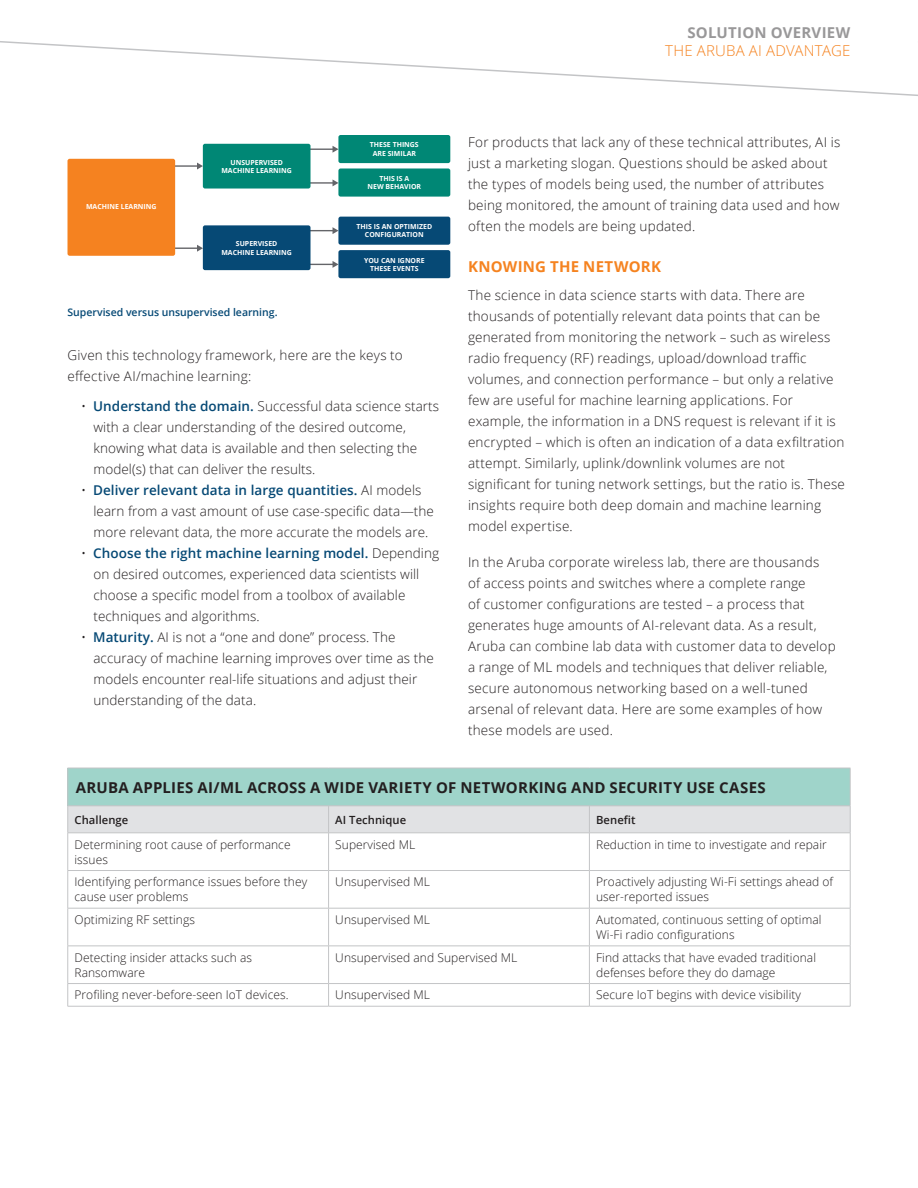
<style>
.page{position:relative;width:918px;height:1188px;background:#fff}
.page>*{position:absolute;margin:0;border:0;box-sizing:border-box;transform-origin:0 0}
.t1{font:700 15px "Open Sans";letter-spacing:.015em;color:#231f20}
.t2{font:300 15px "Open Sans";letter-spacing:.01em;color:#f58320}
.t3{font:700 15px "Open Sans";letter-spacing:.015em;color:#f58320}
.t4{font:700 15px "Open Sans";letter-spacing:.015em;color:#999899}
.t5{font:300 13.5px/21px "Open Sans";letter-spacing:.015em;color:#231f20}
.t6{font:300 12px/15px "Open Sans";letter-spacing:.005em;color:#231f20}
.t7{font:600 11.25px "Open Sans";letter-spacing:.005em;color:#231f20}
.t8{font:600 10.5px "Open Sans";color:#064975}
.t9{font:700 6.9px/8.4px "Open Sans";color:#fff;text-align:center}
.s1{font-weight:600;color:#064975}
</style>
<div class="page">
<svg style="left:0;top:41px;width:916px;height:55px"></svg>
<hr style="left:281px;top:149px;width:53px;height:1px;background:#646569">
<svg style="left:333px;top:146px;width:5px;height:7px"></svg>
<hr style="left:281px;top:182px;width:53px;height:2px;background:#646569">
<svg style="left:333px;top:180px;width:5px;height:6px"></svg>
<hr style="left:146px;top:165px;width:52px;height:2px;background:#646569">
<svg style="left:197px;top:163px;width:6px;height:7px"></svg>
<hr style="left:146px;top:248px;width:52px;height:1px;background:#646569">
<svg style="left:197px;top:245px;width:6px;height:7px"></svg>
<hr style="left:281px;top:230px;width:53px;height:1px;background:#646569">
<svg style="left:333px;top:227px;width:5px;height:7px"></svg>
<hr style="left:281px;top:264px;width:53px;height:1px;background:#646569">
<svg style="left:333px;top:261px;width:5px;height:7px"></svg>
<div style="left:68px;top:159px;width:107px;height:97px;background:#f58220;border-radius:2px"></div>
<div style="left:203px;top:225px;width:108px;height:45px;background:#064975;border-radius:2px"></div>
<div style="left:203px;top:144px;width:108px;height:45px;background:#008775;border-radius:2px"></div>
<div style="left:338px;top:217px;width:112px;height:28px;background:#064975;border-radius:2px"></div>
<div style="left:338px;top:250px;width:112px;height:28px;background:#064975;border-radius:2px"></div>
<div style="left:338px;top:135px;width:112px;height:28px;background:#008775;border-radius:2px"></div>
<div style="left:338px;top:168px;width:112px;height:29px;background:#008775;border-radius:2px"></div>
<div style="left:68px;top:768px;width:782px;height:38px;background:#9fd4ca"></div>
<hr style="left:68px;top:768px;width:261px;height:1px;background:#c3c4c6">
<hr style="left:67px;top:768px;width:1px;height:38px;background:#c3c4c6">
<hr style="left:329px;top:768px;width:260px;height:1px;background:#c3c4c6">
<hr style="left:589px;top:768px;width:261px;height:1px;background:#c3c4c6">
<hr style="left:850px;top:768px;width:1px;height:38px;background:#c3c4c6">
<hr style="left:67px;top:833px;width:1px;height:37px;background:#c3c4c6">
<hr style="left:328px;top:833px;width:1px;height:37px;background:#c3c4c6">
<hr style="left:589px;top:833px;width:1px;height:37px;background:#c3c4c6">
<hr style="left:850px;top:833px;width:1px;height:37px;background:#c3c4c6">
<hr style="left:67px;top:871px;width:1px;height:37px;background:#c3c4c6">
<hr style="left:328px;top:871px;width:1px;height:37px;background:#c3c4c6">
<hr style="left:589px;top:871px;width:1px;height:37px;background:#c3c4c6">
<hr style="left:850px;top:871px;width:1px;height:37px;background:#c3c4c6">
<hr style="left:67px;top:908px;width:1px;height:38px;background:#c3c4c6">
<hr style="left:328px;top:908px;width:1px;height:38px;background:#c3c4c6">
<hr style="left:589px;top:908px;width:1px;height:38px;background:#c3c4c6">
<hr style="left:850px;top:908px;width:1px;height:38px;background:#c3c4c6">
<hr style="left:67px;top:946px;width:1px;height:37px;background:#c3c4c6">
<hr style="left:328px;top:946px;width:1px;height:37px;background:#c3c4c6">
<hr style="left:589px;top:946px;width:1px;height:37px;background:#c3c4c6">
<hr style="left:850px;top:946px;width:1px;height:37px;background:#c3c4c6">
<svg style="left:67px;top:984px;width:1px;height:22px"></svg>
<svg style="left:328px;top:984px;width:1px;height:22px"></svg>
<svg style="left:589px;top:984px;width:1px;height:22px"></svg>
<svg style="left:850px;top:984px;width:1px;height:22px"></svg>
<svg style="left:67px;top:806px;width:784px;height:27px;background:#dfe0e2"></svg>
<hr style="left:68px;top:833px;width:261px;height:1px;background:#c3c4c6">
<hr style="left:329px;top:833px;width:260px;height:1px;background:#c3c4c6">
<hr style="left:589px;top:833px;width:261px;height:1px;background:#c3c4c6">
<hr style="left:68px;top:870px;width:261px;height:1px;background:#c3c4c6">
<hr style="left:329px;top:870px;width:260px;height:1px;background:#c3c4c6">
<hr style="left:589px;top:870px;width:261px;height:1px;background:#c3c4c6">
<hr style="left:68px;top:908px;width:261px;height:1px;background:#c3c4c6">
<hr style="left:329px;top:908px;width:260px;height:1px;background:#c3c4c6">
<hr style="left:589px;top:908px;width:261px;height:1px;background:#c3c4c6">
<hr style="left:68px;top:946px;width:261px;height:1px;background:#c3c4c6">
<hr style="left:329px;top:946px;width:260px;height:1px;background:#c3c4c6">
<hr style="left:589px;top:946px;width:261px;height:1px;background:#c3c4c6">
<hr style="left:68px;top:983px;width:261px;height:1px;background:#c3c4c6">
<hr style="left:329px;top:983px;width:260px;height:1px;background:#c3c4c6">
<hr style="left:589px;top:983px;width:261px;height:1px;background:#c3c4c6">
<hr style="left:68px;top:1006px;width:261px;height:1px;background:#c3c4c6">
<hr style="left:329px;top:1006px;width:260px;height:1px;background:#c3c4c6">
<hr style="left:589px;top:1006px;width:261px;height:1px;background:#c3c4c6">
<p class="t4" style="left:687px;top:22px;width:165px">SOLUTION OVERVIEW</p>
<p class="t2" style="left:665px;top:41px;width:187px">THE ARUBA AI ADVANTAGE</p>
<p class="t9" style="left:86px;top:202px;width:72px">MACHINE LEARNING</p>
<p class="t9" style="left:221px;top:158px;width:72px">UNSUPERVISED<br>MACHINE LEARNING</p>
<p class="t9" style="left:221px;top:239px;width:72px">SUPERVISED<br>MACHINE LEARNING</p>
<p class="t8" style="left:68px;top:305px;width:212px">Supervised versus unsupervised learning.</p>
<p class="t9" style="left:370px;top:141px;width:50px">THESE THINGS<br>ARE SIMILAR</p>
<p class="t9" style="left:368px;top:174px;width:55px">THIS IS A<br>NEW BEHAVIOR</p>
<p class="t9" style="left:357px;top:222px;width:77px">THIS IS AN OPTIMIZED<br>CONFIGURATION</p>
<p class="t9" style="left:364px;top:256px;width:62px">YOU CAN IGNORE<br>THESE EVENTS</p>
<p class="t5" style="left:68px;top:344px;width:337px">Given this technology framework, here are the keys to effective AI/machine learning:</p>
<p class="t5" style="left:93px;top:395px;width:347px;text-indent:-12px">• <span class="s1">Understand the domain.</span> Successful data science starts with a clear understanding of the desired outcome, knowing what data is available and then selecting the model(s) that can deliver the results.</p>
<p class="t5" style="left:93px;top:479px;width:342px;text-indent:-12px">• <span class="s1">Deliver relevant data in large quantities.</span> AI models learn from a vast amount of use case-specific data—the more relevant data, the more accurate the models are.</p>
<p class="t5" style="left:93px;top:542px;width:347px;text-indent:-12px">• <span class="s1">Choose the right machine learning model.</span> Depending on desired outcomes, experienced data scientists will choose a specific model from a toolbox of available techniques and algorithms.</p>
<p class="t5" style="left:93px;top:626px;width:342px;text-indent:-12px">• <span class="s1">Maturity.</span> AI is not a “one and done” process. The accuracy of machine learning improves over time as the models encounter real-life situations and adjust their understanding of the data.</p>
<p class="t5" style="left:468px;top:131px;width:374px">For products that lack any of these technical attributes, AI is just a marketing slogan. Questions should be asked about the types of models being used, the number of attributes being monitored, the amount of training data used and how often the models are being updated.</p>
<p class="t3" style="left:468px;top:256px;width:195px">KNOWING THE NETWORK</p>
<p class="t5" style="left:468px;top:284px;width:379px">The science in data science starts with data. There are thousands of potentially relevant data points that can be generated from monitoring the network – such as wireless radio frequency (RF) readings, upload/download traffic volumes, and connection performance – but only a relative few are useful for machine learning applications. For example, the information in a DNS request is relevant if it is encrypted – which is often an indication of a data exfiltration attempt. Similarly, uplink/downlink volumes are not significant for tuning network settings, but the ratio is. These insights require both deep domain and machine learning model expertise.</p>
<p class="t5" style="left:468px;top:551px;width:369px">In the Aruba corporate wireless lab, there are thousands<br>of access points and switches where a complete range<br>of customer configurations are tested – a process that generates huge amounts of AI-relevant data. As a result, Aruba can combine lab data with customer data to develop a range of ML models and techniques that deliver reliable, secure autonomous networking based on a well-tuned arsenal of relevant data. Here are some examples of how these models are used.</p>
<p class="t1" style="left:76px;top:777px;width:691px">ARUBA APPLIES AI/ML ACROSS A WIDE VARIETY OF NETWORKING AND SECURITY USE CASES</p>
<p class="t7" style="left:75px;top:812px;width:55px">Challenge</p>
<p class="t7" style="left:335px;top:812px;width:72px">AI Technique</p>
<p class="t7" style="left:596px;top:812px;width:41px">Benefit</p>
<p class="t6" style="left:75px;top:837px;width:218px">Determining root cause of performance issues</p>
<p class="t6" style="left:335px;top:837px;width:81px">Supervised ML</p>
<p class="t6" style="left:596px;top:837px;width:232px">Reduction in time to investigate and repair</p>
<p class="t6" style="left:75px;top:874px;width:234px">Identifying performance issues before they cause user problems</p>
<p class="t6" style="left:335px;top:874px;width:96px">Unsupervised ML</p>
<p class="t6" style="left:596px;top:874px;width:239px">Proactively adjusting Wi-Fi settings ahead of user-reported issues</p>
<p class="t6" style="left:75px;top:912px;width:122px">Optimizing RF settings</p>
<p class="t6" style="left:335px;top:912px;width:96px">Unsupervised ML</p>
<p class="t6" style="left:596px;top:912px;width:227px">Automated, continuous setting of optimal<br>Wi-Fi radio configurations</p>
<p class="t6" style="left:75px;top:950px;width:179px">Detecting insider attacks such as<br>Ransomware</p>
<p class="t6" style="left:335px;top:950px;width:184px">Unsupervised and Supervised ML</p>
<p class="t6" style="left:596px;top:950px;width:221px">Find attacks that have evaded traditional defenses before they do damage</p>
<p class="t6" style="left:75px;top:987px;width:216px">Profiling never-before-seen IoT devices.</p>
<p class="t6" style="left:335px;top:987px;width:96px">Unsupervised ML</p>
<p class="t6" style="left:596px;top:987px;width:206px">Secure IoT begins with device visibility</p>
</div>
